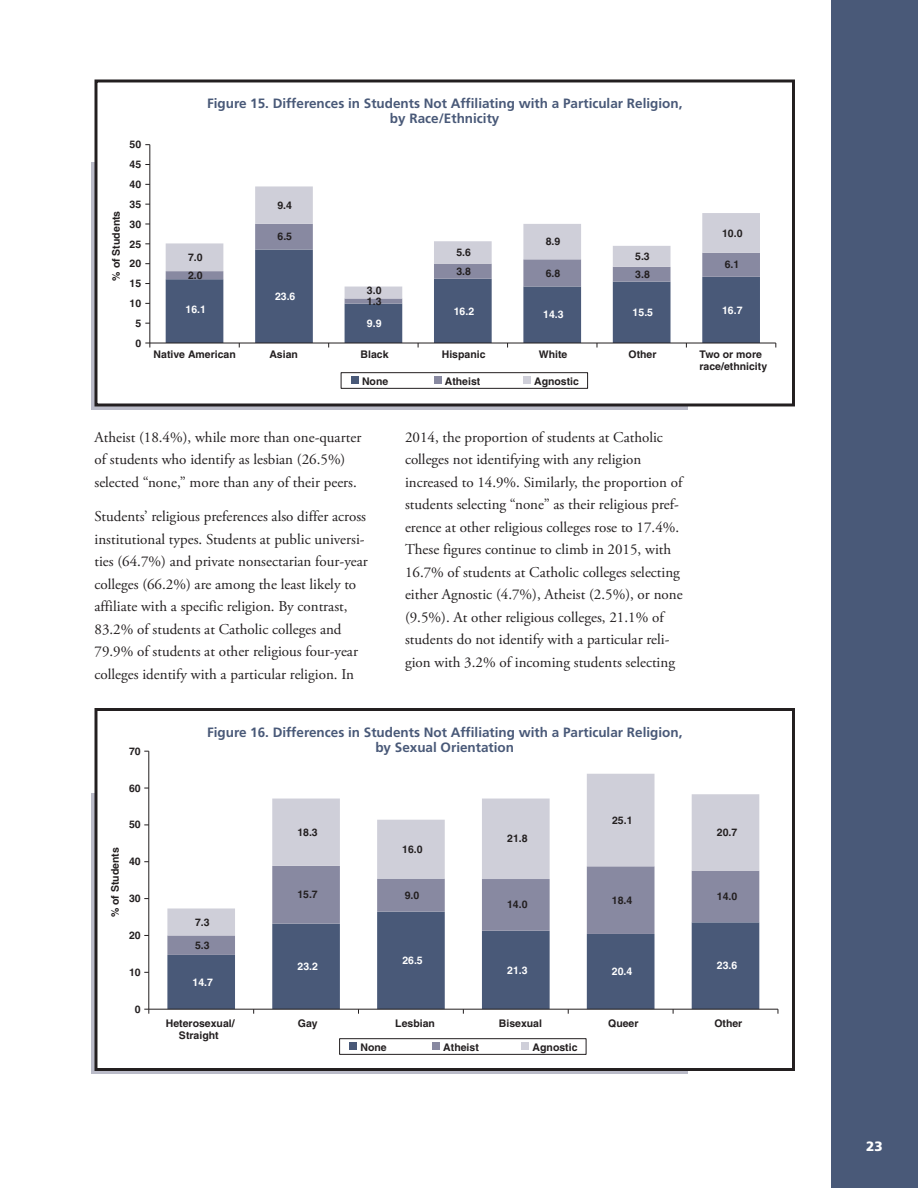
<style>
.page{position:relative;width:918px;height:1188px;background:#fff}
.page>*{position:absolute;margin:0;border:0;box-sizing:border-box;transform-origin:0 0}
.text{font:15px/22.5px "Adobe Garamond Pro";color:#231f20}
.figure_title{font:700 13.5px/15px "Frutiger";color:#495978;text-align:center}
.t1{font:900 13.5px "Frutiger";color:#fff}
.t2{font:700 10.5px/12px "Helvetica LT Std";color:#231f20}
.t3{font:700 10.5px "Helvetica LT Std";color:#fff}
</style>
<div class="page">
<div style="left:831px;top:0;width:87px;height:1188px;background:#495978"></div>
<div style="left:94px;top:80px;width:701px;height:326px;border:3px solid #231f20"></div>
<svg style="left:166px;top:304px;width:594px;height:39px;fill:#495978"></svg>
<svg style="left:166px;top:298px;width:594px;height:6px;fill:#495978"></svg>
<svg style="left:166px;top:186px;width:594px;height:112px"></svg>
<hr style="left:149px;top:145px;width:1px;height:198px;background:#231f20">
<hr style="left:150px;top:343px;width:626px;height:1px;background:#231f20">
<div style="left:341px;top:372px;width:247px;height:17px;border:1px solid #231f20"></div>
<div style="left:351px;top:377px;width:8px;height:7px;background:#495978"></div>
<div style="left:434px;top:377px;width:7px;height:7px;background:#8889a1"></div>
<div style="left:523px;top:377px;width:8px;height:7px;background:#cfcfd9"></div>
<div style="left:94px;top:708px;width:701px;height:363px;border:3px solid #231f20"></div>
<div style="left:339px;top:1038px;width:247px;height:17px;border:1px solid #231f20"></div>
<div style="left:350px;top:1043px;width:7px;height:7px;background:#495978"></div>
<div style="left:432px;top:1043px;width:8px;height:7px;background:#8889a1"></div>
<div style="left:522px;top:1043px;width:7px;height:7px;background:#cfcfd9"></div>
<svg style="left:167px;top:955px;width:592px;height:54px;fill:#495978"></svg>
<svg style="left:167px;top:935px;width:592px;height:20px;fill:#495978"></svg>
<svg style="left:167px;top:774px;width:592px;height:161px"></svg>
<hr style="left:148px;top:751px;width:1px;height:258px;background:#231f20">
<hr style="left:149px;top:1009px;width:629px;height:1px;background:#231f20">
<p class="t2" style="left:110px;top:281px;width:72px;rotate:-90deg">% of Students</p>
<p class="t2" style="left:130px;top:139px;width:13px">50</p>
<p class="t2" style="left:130px;top:158px;width:13px">45</p>
<p class="t2" style="left:130px;top:178px;width:13px">40</p>
<p class="t2" style="left:130px;top:198px;width:13px">35</p>
<p class="t2" style="left:130px;top:218px;width:13px">30</p>
<p class="t2" style="left:130px;top:238px;width:13px">25</p>
<p class="t2" style="left:130px;top:258px;width:13px">20</p>
<p class="t2" style="left:130px;top:277px;width:13px">15</p>
<p class="t2" style="left:130px;top:297px;width:13px">10</p>
<p class="t2" style="left:135px;top:317px;width:7px">5</p>
<p class="t2" style="left:135px;top:337px;width:7px">0</p>
<p class="figure_title" style="left:207px;top:96px;width:477px">Figure 15. Differences in Students Not Affiliating with a Particular Religion, by Race/Ethnicity</p>
<p class="t2" style="left:277px;top:199px;width:16px">9.4</p>
<p class="t2" style="left:278px;top:231px;width:16px">6.5</p>
<p class="t2" style="left:546px;top:235px;width:16px">8.9</p>
<p class="t2" style="left:722px;top:227px;width:22px">10.0</p>
<p class="t2" style="left:188px;top:251px;width:16px">7.0</p>
<p class="t2" style="left:188px;top:269px;width:16px">2.0</p>
<p class="t2" style="left:456px;top:246px;width:16px">5.6</p>
<p class="t2" style="left:635px;top:250px;width:16px">5.3</p>
<p class="t2" style="left:456px;top:265px;width:16px">3.8</p>
<p class="t2" style="left:546px;top:267px;width:16px">6.8</p>
<p class="t2" style="left:635px;top:268px;width:16px">3.8</p>
<p class="t2" style="left:725px;top:259px;width:16px">6.1</p>
<p class="t3" style="left:186px;top:303px;width:22px">16.1</p>
<p class="t3" style="left:275px;top:290px;width:22px">23.6</p>
<p class="t2" style="left:367px;top:284px;width:16px">3.0</p>
<p class="t2" style="left:367px;top:295px;width:16px">1.3</p>
<p class="t3" style="left:367px;top:317px;width:16px">9.9</p>
<p class="t3" style="left:454px;top:304px;width:22px">16.2</p>
<p class="t3" style="left:543px;top:308px;width:22px">14.3</p>
<p class="t3" style="left:633px;top:306px;width:22px">15.5</p>
<p class="t3" style="left:722px;top:304px;width:22px">16.7</p>
<p class="t2" style="left:154px;top:348px;width:84px">Native American</p>
<p class="t2" style="left:269px;top:348px;width:30px">Asian</p>
<p class="t2" style="left:361px;top:348px;width:30px">Black</p>
<p class="t2" style="left:442px;top:348px;width:45px">Hispanic</p>
<p class="t2" style="left:539px;top:348px;width:30px">White</p>
<p class="t2" style="left:629px;top:348px;width:30px">Other</p>
<p class="t2" style="left:700px;top:348px;width:69px">Two or more race/ethnicity</p>
<p class="t2" style="left:362px;top:375px;width:28px">None</p>
<p class="t2" style="left:445px;top:375px;width:37px">Atheist</p>
<p class="t2" style="left:534px;top:375px;width:46px">Agnostic</p>
<p class="text" style="left:94px;top:427px;width:268px">Atheist (18.4%), while more than one-quarter of students who identify as lesbian (26.5%) selected “none,” more than any of their peers.</p>
<p class="text" style="left:94px;top:506px;width:275px">Students’ religious preferences also differ across institutional types. Students at public universi&shy;ties (64.7%) and private nonsectarian four-year colleges (66.2%) are among the least likely to affiliate with a specific religion. By contrast, 83.2% of students at Catholic colleges and 79.9% of students at other religious four-year colleges identify with a particular religion. In</p>
<p class="text" style="left:405px;top:427px;width:279px">2014, the proportion of students at Catholic colleges not identifying with any religion increased to 14.9%. Similarly, the proportion of students selecting “none” as their religious pref&shy;erence at other religious colleges rose to 17.4%.<br>These figures continue to climb in 2015, with 16.7% of students at Catholic colleges selecting either Agnostic (4.7%), Atheist (2.5%), or none (9.5%). At other religious colleges, 21.1% of students do not identify with a particular reli&shy;gion with 3.2% of incoming students selecting</p>
<p class="t2" style="left:129px;top:745px;width:13px">70</p>
<p class="t2" style="left:129px;top:782px;width:13px">60</p>
<p class="t2" style="left:109px;top:917px;width:72px;rotate:-90deg">% of Students</p>
<p class="t2" style="left:129px;top:819px;width:13px">50</p>
<p class="t2" style="left:129px;top:855px;width:13px">40</p>
<p class="t2" style="left:129px;top:892px;width:13px">30</p>
<p class="t2" style="left:129px;top:929px;width:13px">20</p>
<p class="t2" style="left:129px;top:966px;width:13px">10</p>
<p class="t2" style="left:135px;top:1003px;width:7px">0</p>
<p class="figure_title" style="left:207px;top:724px;width:477px">Figure 16. Differences in Students Not Affiliating with a Particular Religion, by Sexual Orientation</p>
<p class="t2" style="left:195px;top:916px;width:16px">7.3</p>
<p class="t2" style="left:195px;top:939px;width:16px">5.3</p>
<p class="t3" style="left:193px;top:976px;width:22px">14.7</p>
<p class="t2" style="left:297px;top:826px;width:22px">18.3</p>
<p class="t2" style="left:402px;top:843px;width:22px">16.0</p>
<p class="t2" style="left:297px;top:888px;width:22px">15.7</p>
<p class="t2" style="left:405px;top:889px;width:16px">9.0</p>
<p class="t3" style="left:298px;top:960px;width:22px">23.2</p>
<p class="t3" style="left:402px;top:954px;width:22px">26.5</p>
<p class="t2" style="left:507px;top:833px;width:22px">21.8</p>
<p class="t2" style="left:507px;top:899px;width:22px">14.0</p>
<p class="t2" style="left:612px;top:814px;width:22px">25.1</p>
<p class="t2" style="left:717px;top:826px;width:22px">20.7</p>
<p class="t2" style="left:612px;top:894px;width:22px">18.4</p>
<p class="t2" style="left:717px;top:890px;width:22px">14.0</p>
<p class="t3" style="left:507px;top:963px;width:22px">21.3</p>
<p class="t3" style="left:612px;top:965px;width:22px">20.4</p>
<p class="t3" style="left:717px;top:959px;width:22px">23.6</p>
<p class="t2" style="left:166px;top:1017px;width:70px;text-align:center">Heterosexual/<br>Straight</p>
<p class="t2" style="left:298px;top:1017px;width:21px">Gay</p>
<p class="t2" style="left:395px;top:1017px;width:41px">Lesbian</p>
<p class="t2" style="left:499px;top:1017px;width:45px">Bisexual</p>
<p class="t2" style="left:608px;top:1017px;width:32px">Queer</p>
<p class="t2" style="left:714px;top:1017px;width:30px">Other</p>
<p class="t2" style="left:361px;top:1041px;width:28px">None</p>
<p class="t2" style="left:443px;top:1041px;width:37px">Atheist</p>
<p class="t2" style="left:533px;top:1041px;width:46px">Agnostic</p>
<p class="t1" style="left:866px;top:1138px;width:18px">23</p>
</div>
